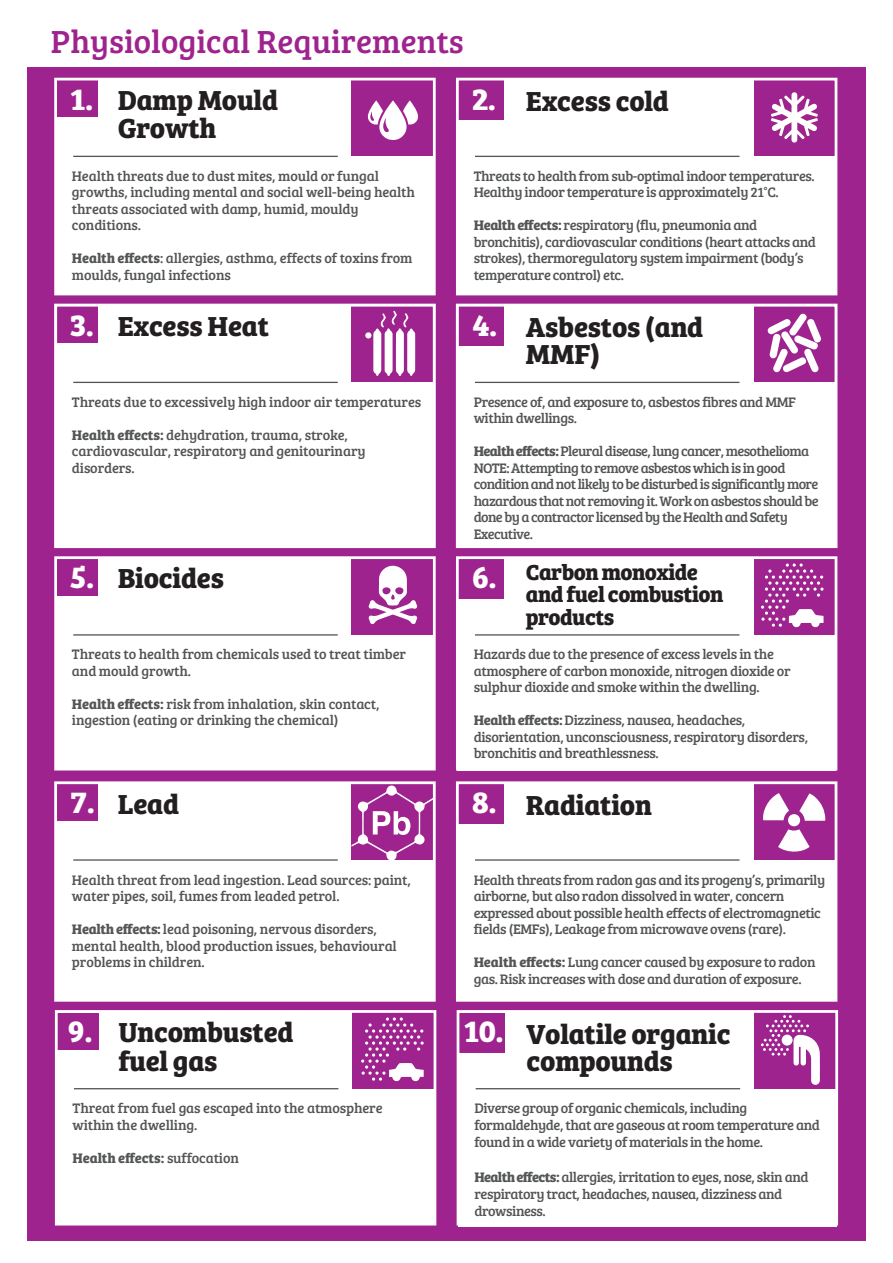
<style>
.page{position:relative;width:893px;height:1263px;background:#fff}
.page>*{position:absolute;margin:0;border:0;box-sizing:border-box;transform-origin:0 0}
.t1{font:33px "Bree Serif";color:#9f238e}
.t2{font:700 31.5px "Bree Serif";color:#fff}
.t3{font:700 28.5px/28.5px "Bree Serif";letter-spacing:-.01em;color:#231f20}
.t4{font:700 22.5px/22.5px "Bree Serif";letter-spacing:-.025em;color:#231f20}
.t5{font:14.25px/16.5px "Bree Serif";letter-spacing:-.03em;color:#545557}
.t6{font:14.25px/16.5px "Bree Serif";letter-spacing:-.01em;color:#545557}
.t7{font:700 14.25px "Bree Serif";letter-spacing:-.01em;color:#545557}
.s1{font-size:31.5px;color:#fff}
.s2{font-weight:700}
.s3{font-weight:400}
</style>
<div class="page">
<div style="left:27px;top:68px;width:838px;height:1172px;background:#9f238e"></div>
<div style="left:56px;top:79px;width:378px;height:215px;background:#fff"></div>
<div style="left:457px;top:79px;width:379px;height:215px;background:#fff"></div>
<div style="left:457px;top:80px;width:46px;height:40px;background:#9f238e"></div>
<div style="left:56px;top:80px;width:42px;height:37px;background:#9f238e"></div>
<hr style="left:73px;top:156px;width:265px;height:1px;background:#545557">
<hr style="left:475px;top:156px;width:264px;height:1px;background:#545557">
<div style="left:352px;top:78px;width:82px;height:78px;background:#9f238e"></div>
<div style="left:754px;top:78px;width:82px;height:78px;background:#9f238e"></div>
<div style="left:54px;top:78px;width:382px;height:217px;border:3px solid #fff"></div>
<svg style="left:368px;top:100px;width:50px;height:40px"></svg>
<svg style="left:771px;top:92px;width:47px;height:51px"></svg>
<div style="left:456px;top:78px;width:381px;height:217px;border:3px solid #fff"></div>
<div style="left:56px;top:305px;width:378px;height:242px;background:#fff"></div>
<div style="left:457px;top:305px;width:379px;height:242px;background:#fff"></div>
<div style="left:457px;top:306px;width:46px;height:40px;background:#9f238e"></div>
<div style="left:56px;top:306px;width:42px;height:37px;background:#9f238e"></div>
<hr style="left:73px;top:382px;width:265px;height:1px;background:#545557">
<hr style="left:475px;top:382px;width:264px;height:1px;background:#545557">
<div style="left:352px;top:304px;width:82px;height:78px;background:#9f238e"></div>
<div style="left:754px;top:304px;width:82px;height:78px;background:#9f238e"></div>
<div style="left:54px;top:304px;width:382px;height:244px;border:3px solid #fff"></div>
<div style="left:456px;top:304px;width:381px;height:244px;border:3px solid #fff"></div>
<div style="left:365px;top:332px;width:6px;height:7px;background:#fff;border-radius:50%"></div>
<svg style="left:373px;top:311px;width:42px;height:65px"></svg>
<svg style="left:767px;top:313px;width:54px;height:60px"></svg>
<div style="left:56px;top:783px;width:378px;height:217px;background:#fff"></div>
<div style="left:457px;top:783px;width:379px;height:217px;background:#fff"></div>
<div style="left:457px;top:784px;width:46px;height:40px;background:#9f238e"></div>
<div style="left:56px;top:784px;width:42px;height:36px;background:#9f238e"></div>
<hr style="left:73px;top:859px;width:265px;height:2px;background:#545557">
<hr style="left:475px;top:859px;width:264px;height:2px;background:#545557">
<div style="left:754px;top:782px;width:82px;height:78px;background:#9f238e"></div>
<div style="left:54px;top:781px;width:382px;height:221px;border:3px solid #fff"></div>
<div style="left:456px;top:781px;width:381px;height:221px;border:3px solid #fff"></div>
<div style="left:56px;top:558px;width:378px;height:211px;background:#fff"></div>
<div style="left:457px;top:558px;width:379px;height:213px;background:#fff"></div>
<div style="left:457px;top:559px;width:46px;height:40px;background:#9f238e"></div>
<div style="left:56px;top:559px;width:42px;height:36px;background:#9f238e"></div>
<hr style="left:73px;top:634px;width:265px;height:2px;background:#545557">
<hr style="left:475px;top:634px;width:264px;height:2px;background:#545557">
<div style="left:352px;top:557px;width:82px;height:78px;background:#9f238e"></div>
<div style="left:754px;top:557px;width:82px;height:78px;background:#9f238e"></div>
<div style="left:54px;top:556px;width:382px;height:214px;border:3px solid #fff"></div>
<div style="left:456px;top:556px;width:381px;height:214px;border:3px solid #fff"></div>
<svg style="left:368px;top:565px;width:49px;height:60px"></svg>
<svg style="left:761px;top:563px;width:63px;height:64px"></svg>
<svg style="left:351px;top:785px;width:82px;height:76px"></svg>
<svg style="left:763px;top:793px;width:26px;height:27px"></svg>
<svg style="left:799px;top:793px;width:26px;height:28px"></svg>
<svg style="left:778px;top:829px;width:32px;height:23px"></svg>
<div style="left:788px;top:814px;width:12px;height:12px;background:#fff;border-radius:50%"></div>
<div style="left:56px;top:1011px;width:379px;height:213px;background:#fff"></div>
<div style="left:458px;top:1011px;width:379px;height:216px;background:#fff"></div>
<div style="left:458px;top:1013px;width:46px;height:39px;background:#9f238e"></div>
<div style="left:56px;top:1013px;width:43px;height:36px;background:#9f238e"></div>
<hr style="left:74px;top:1088px;width:264px;height:1px;background:#545557">
<hr style="left:476px;top:1088px;width:264px;height:1px;background:#545557">
<div style="left:353px;top:1011px;width:82px;height:78px;background:#9f238e"></div>
<div style="left:755px;top:1011px;width:82px;height:78px;background:#9f238e"></div>
<div style="left:55px;top:1010px;width:381px;height:215px;border:3px solid #fff"></div>
<div style="left:457px;top:1010px;width:381px;height:215px;border:3px solid #fff"></div>
<svg style="left:761px;top:1015px;width:59px;height:70px"></svg>
<svg style="left:361px;top:1017px;width:63px;height:64px"></svg>
<h1 class="t1" style="left:51px;top:18px;width:414px">Physiological Requirements</h1>
<h2 class="t2" style="left:70px;top:74px;width:25px">1.</h2>
<h3 class="t3" style="left:472px;top:85px;width:198px"><span class="s1">2.</span> Excess cold</h3>
<h3 class="t3" style="left:118px;top:84px;width:162px">Damp Mould<br>Growth</h3>
<p class="t6" style="left:72px;top:167px;width:345px">Health threats due to dust mites, mould or fungal growths, including mental and social well-being health threats associated with damp, humid, mouldy conditions.</p>
<p class="t6" style="left:72px;top:249px;width:342px"><span class="s2">Health effects</span>: allergies, asthma, effects of toxins from moulds, fungal infections</p>
<p class="t5" style="left:474px;top:167px;width:343px">Threats to health from sub-optimal indoor temperatures.<br>Healthy indoor temperature is approximately 21°C.</p>
<p class="t5" style="left:474px;top:216px;width:344px"><span class="s2">Health effects:</span> respiratory (flu, pneumonia and bronchitis), cardiovascular conditions (heart attacks and strokes), thermoregulatory system impairment (body’s temperature control) etc.</p>
<h2 class="t2" style="left:70px;top:300px;width:25px">3.</h2>
<h2 class="t2" style="left:472px;top:300px;width:27px">4.</h2>
<h3 class="t3" style="left:118px;top:310px;width:153px">Excess Heat</h3>
<h3 class="t3" style="left:526px;top:312px;width:179px;line-height:27px">Asbestos (and<br>MMF)</h3>
<p class="t6" style="left:72px;top:393px;width:351px">Threats due to excessively high indoor air temperatures</p>
<p class="t6" style="left:72px;top:426px;width:295px"><span class="s2">Health effects:</span> dehydration, trauma, stroke, cardiovascular, respiratory and genitourinary disorders.</p>
<p class="t5" style="left:474px;top:393px;width:324px">Presence of, and exposure to, asbestos fibres and MMF within dwellings.</p>
<p class="t5" style="left:474px;top:442px;width:347px"><span class="s2">Health effects:</span> Pleural disease, lung cancer, mesothelioma NOTE: Attempting to remove asbestos which is in good condition and not likely to be disturbed is significantly more hazardous that not removing it. Work on asbestos should be done by a contractor licensed by the Health and Safety Executive.</p>
<h2 class="t2" style="left:70px;top:553px;width:26px">5.</h2>
<h2 class="t2" style="left:472px;top:553px;width:26px">6.</h2>
<h3 class="t3" style="left:118px;top:562px;width:108px">Biocides</h3>
<h3 class="t4" style="left:526px;top:559px;width:199px">Carbon monoxide and fuel combustion products</h3>
<p class="t6" style="left:72px;top:645px;width:336px">Threats to health from chemicals used to treat timber and mould growth.</p>
<p class="t6" style="left:72px;top:695px;width:309px"><span class="s2">Health effects:</span> risk from inhalation, skin contact, ingestion (eating or drinking the chemical)</p>
<p class="t5" style="left:474px;top:645px;width:318px">Hazards due to the presence of excess levels in the atmosphere of carbon monoxide, nitrogen dioxide or sulphur dioxide and smoke within the dwelling.</p>
<p class="t5" style="left:474px;top:711px;width:336px"><span class="s2">Health effects:</span> Dizziness, nausea, headaches, disorientation, unconsciousness, respiratory disorders, bronchitis and breathlessness.</p>
<h2 class="t2" style="left:70px;top:778px;width:26px">7.</h2>
<h3 class="t3" style="left:472px;top:789px;width:181px"><span class="s1">8.</span> Radiation</h3>
<h3 class="t3" style="left:118px;top:787px;width:63px">Lead</h3>
<p class="t6" style="left:72px;top:870px;width:340px">Health threat from lead ingestion. Lead sources: paint, water pipes, soil, fumes from leaded petrol.</p>
<p class="t6" style="left:72px;top:920px;width:326px"><span class="s2">Health effects:</span> lead poisoning, nervous disorders, mental health, blood production issues, behavioural problems in children.</p>
<p class="t5" style="left:474px;top:870px;width:353px">Health threats from radon gas and its progeny’s, primarily airborne, but also radon dissolved in water, concern expressed about possible health effects of electromagnetic fields (EMFs), Leakage from microwave ovens (rare).</p>
<p class="t5" style="left:474px;top:953px;width:343px"><span class="s2">Health effects:</span> Lung cancer caused by exposure to radon gas. Risk increases with dose and duration of exposure.</p>
<h2 class="t2" style="left:68px;top:1006px;width:26px">9.</h2>
<h2 class="t2" style="left:464px;top:1006px;width:42px">10.</h2>
<h3 class="t3" style="left:118px;top:1016px;width:177px">Uncombusted fuel gas</h3>
<h3 class="t3" style="left:527px;top:1018px;width:205px;line-height:27px">Volatile organic compounds</h3>
<p class="t6" style="left:73px;top:1099px;width:311px">Threat from fuel gas escaped into the atmosphere within the dwelling.</p>
<p class="t7" style="left:73px;top:1147px;width:168px">Health effects: <span class="s3">suffocation</span></p>
<p class="t5" style="left:474px;top:1099px;width:347px;line-height:17.1px">Diverse group of organic chemicals, including formaldehyde, that are gaseous at room temperature and found in a wide variety of materials in the home.</p>
<p class="t5" style="left:474px;top:1167px;width:336px;line-height:17.1px"><span class="s2">Health effects:</span> allergies, irritation to eyes, nose, skin and respiratory tract, headaches, nausea, dizziness and drowsiness.</p>
</div>
